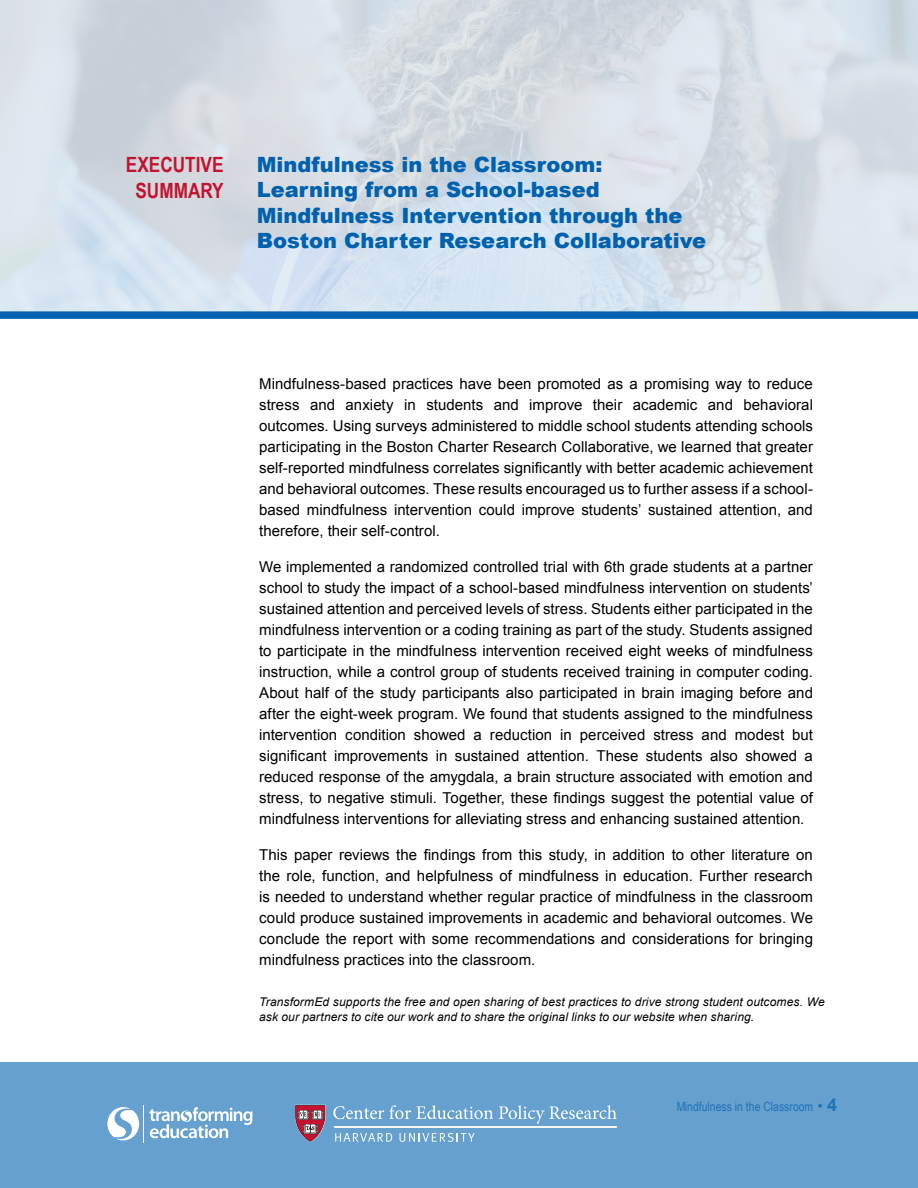
<style>
.page{position:relative;width:918px;height:1188px;background:#fff}
.page>*{position:absolute;margin:0;border:0;box-sizing:border-box;transform-origin:0 0}
.t1{font:900 21px/25.2px "Arial";color:#0061af}
.t2{font:700 21px/25.2px "Arial Narrow";color:#c41230;text-align:center}
.t3{font:15px/21px "Arial";letter-spacing:.005em;color:#000;text-align:justify}
.t4{font:12.75px "Arial Narrow";color:#0061af}
.t5{font:italic 12px/15px "Arial";letter-spacing:.01em;color:#000}
.s1{font-family:"The Mix Semi Light Caps";font-size:18px}
.s2{font-family:"Arial";font-weight:700;font-size:18px}
</style>
<div class="page">
<div style="left:0;top:311px;width:918px;height:8px;background:#0061af"></div>
<svg style="left:0;top:0;width:918px;height:311px;background:#d5dee6"></svg>
<div style="left:0;top:1062px;width:918px;height:126px;background:#66a0cf"></div>
<svg style="left:107px;top:1107px;width:32px;height:33px"></svg>
<hr style="left:144px;top:1105px;width:1px;height:37px;background:#fff">
<svg style="left:149px;top:1107px;width:103px;height:31px"></svg>
<svg style="left:333px;top:1105px;width:160px;height:14px"></svg>
<svg style="left:499px;top:1105px;width:118px;height:19px"></svg>
<svg style="left:335px;top:1133px;width:57px;height:9px"></svg>
<svg style="left:400px;top:1133px;width:75px;height:9px"></svg>
<svg style="left:295px;top:1105px;width:31px;height:37px"></svg>
<hr style="left:334px;top:1126px;width:282px;height:1px;background:#fff">
<h1 class="t2" style="left:126px;top:151px;width:99px">EXECUTIVE<br>SUMMARY</h1>
<h1 class="t1" style="left:257px;top:151px;width:451px">Mindfulness in the Classroom:<br>Learning from a School-based Mindfulness Intervention through the Boston Charter Research Collaborative</h1>
<p class="t3" style="left:259px;top:374px;width:555px">Mindfulness-based practices have been promoted as a promising way to reduce stress and anxiety in students and improve their academic and behavioral outcomes. Using surveys administered to middle school students attending schools participating in the Boston Charter Research Collaborative, we learned that greater self-reported mindfulness correlates significantly with better academic achievement and behavioral outcomes. These results encouraged us to further assess if a school&shy;based mindfulness intervention could improve students’ sustained attention, and therefore, their self-control.</p>
<p class="t3" style="left:259px;top:557px;width:555px">We implemented a randomized controlled trial with 6th grade students at a partner school to study the impact of a school-based mindfulness intervention on students’ sustained attention and perceived levels of stress. Students either participated in the mindfulness intervention or a coding training as part of the study. Students assigned to participate in the mindfulness intervention received eight weeks of mindfulness instruction, while a control group of students received training in computer coding.<br>About half of the study participants also participated in brain imaging before and after the eight-week program. We found that students assigned to the mindfulness intervention condition showed a reduction in perceived stress and modest but significant improvements in sustained attention. These students also showed a reduced response of the amygdala, a brain structure associated with emotion and stress, to negative stimuli. Together, these findings suggest the potential value of mindfulness interventions for alleviating stress and enhancing sustained attention.</p>
<p class="t3" style="left:259px;top:845px;width:555px">This paper reviews the findings from this study, in addition to other literature on the role, function, and helpfulness of mindfulness in education. Further research is needed to understand whether regular practice of mindfulness in the classroom could produce sustained improvements in academic and behavioral outcomes. We conclude the report with some recommendations and considerations for bringing mindfulness practices into the classroom.</p>
<p class="t5" style="left:259px;top:994px;width:567px">TransformEd supports the free and open sharing of best practices to drive strong student outcomes. We ask our partners to cite our work and to share the original links to our website when sharing.</p>
<p class="t4" style="left:676px;top:1097px;width:163px">Mindfulness in the Classroom <span class="s1">•</span> <span class="s2">4</span></p>
</div>
